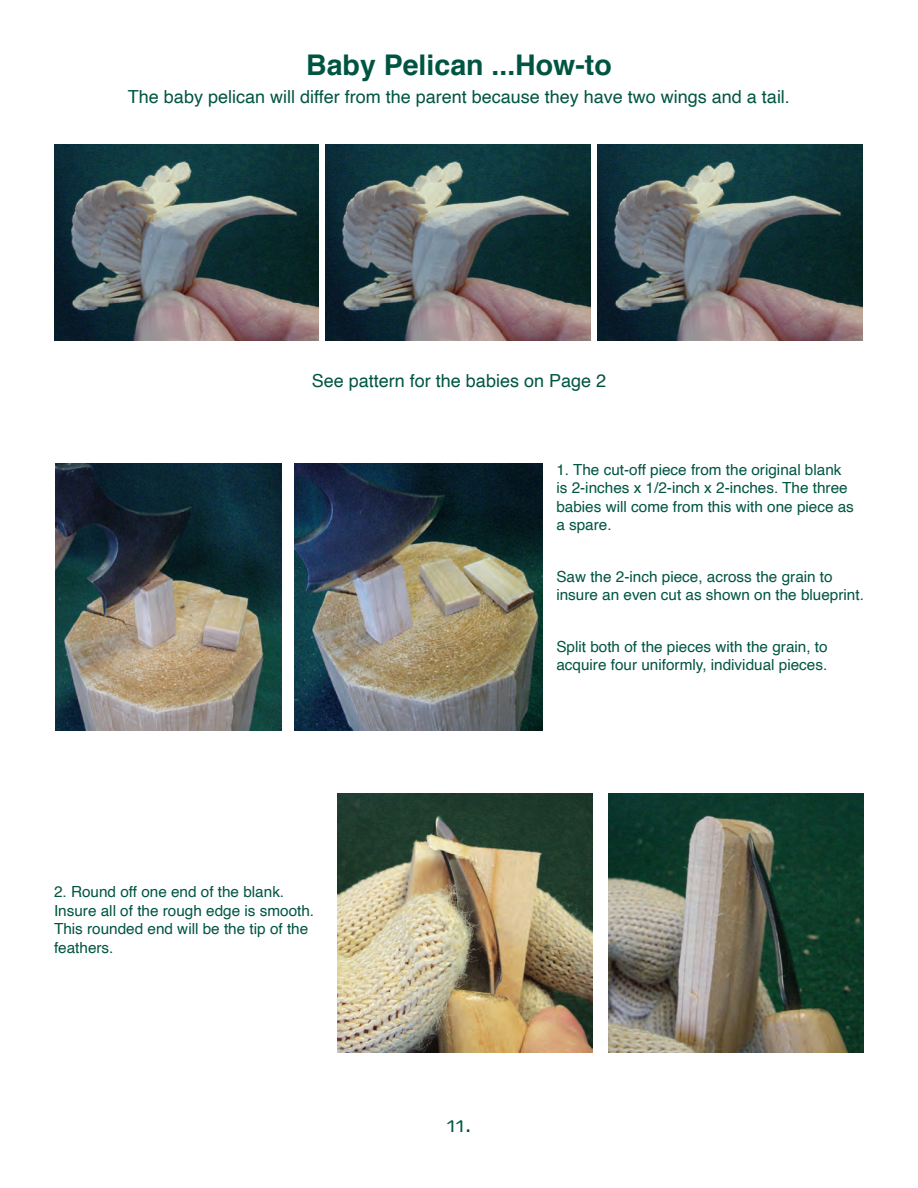
<style>
.page{position:relative;width:918px;height:1188px;background:#fff}
.page>*{position:absolute;margin:0;border:0;box-sizing:border-box;transform-origin:0 0}
.t1{font:700 28.5px "Helvetica";color:#005542}
.t2{font:24px "Skia";color:#005542}
.t3{font:18px "Helvetica";color:#005542}
.t4{font:15.3px/18.3px "Helvetica";color:#005542}
</style>
<div class="page">
<img style="left:55px;top:463px;width:227px;height:267px">
<img style="left:294px;top:463px;width:248px;height:267px">
<img style="left:338px;top:794px;width:255px;height:259px">
<img style="left:609px;top:794px;width:255px;height:259px">
<img style="left:54px;top:145px;width:265px;height:195px">
<img style="left:326px;top:145px;width:265px;height:195px">
<img style="left:598px;top:145px;width:264px;height:195px">
<h1 class="t1" style="left:306px;top:42px;width:307px">Baby Pelican ...How-to</h1>
<p class="t3" style="left:128px;top:83px;width:664px">The baby pelican will differ from the parent because they have two wings and a tail.</p>
<p class="t3" style="left:312px;top:367px;width:296px">See pattern for the babies on Page 2</p>
<p class="t4" style="left:54px;top:883px;width:262px">2. Round off one end of the blank.<br>Insure all of the rough edge is smooth.<br>This rounded end will be the tip of the feathers.</p>
<p class="t4" style="left:556px;top:461px;width:299px">1. The cut-off piece from the original blank is 2-inches x 1/2-inch x 2-inches. The three babies will come from this with one piece as a spare.</p>
<p class="t4" style="left:556px;top:568px;width:309px">Saw the 2-inch piece, across the grain to insure an even cut as shown on the blueprint.</p>
<p class="t4" style="left:556px;top:638px;width:273px">Split both of the pieces with the grain, to acquire four uniformly, individual pieces.</p>
<h2 class="t2" style="left:447px;top:1110px;width:26px">11.</h2>
</div>
